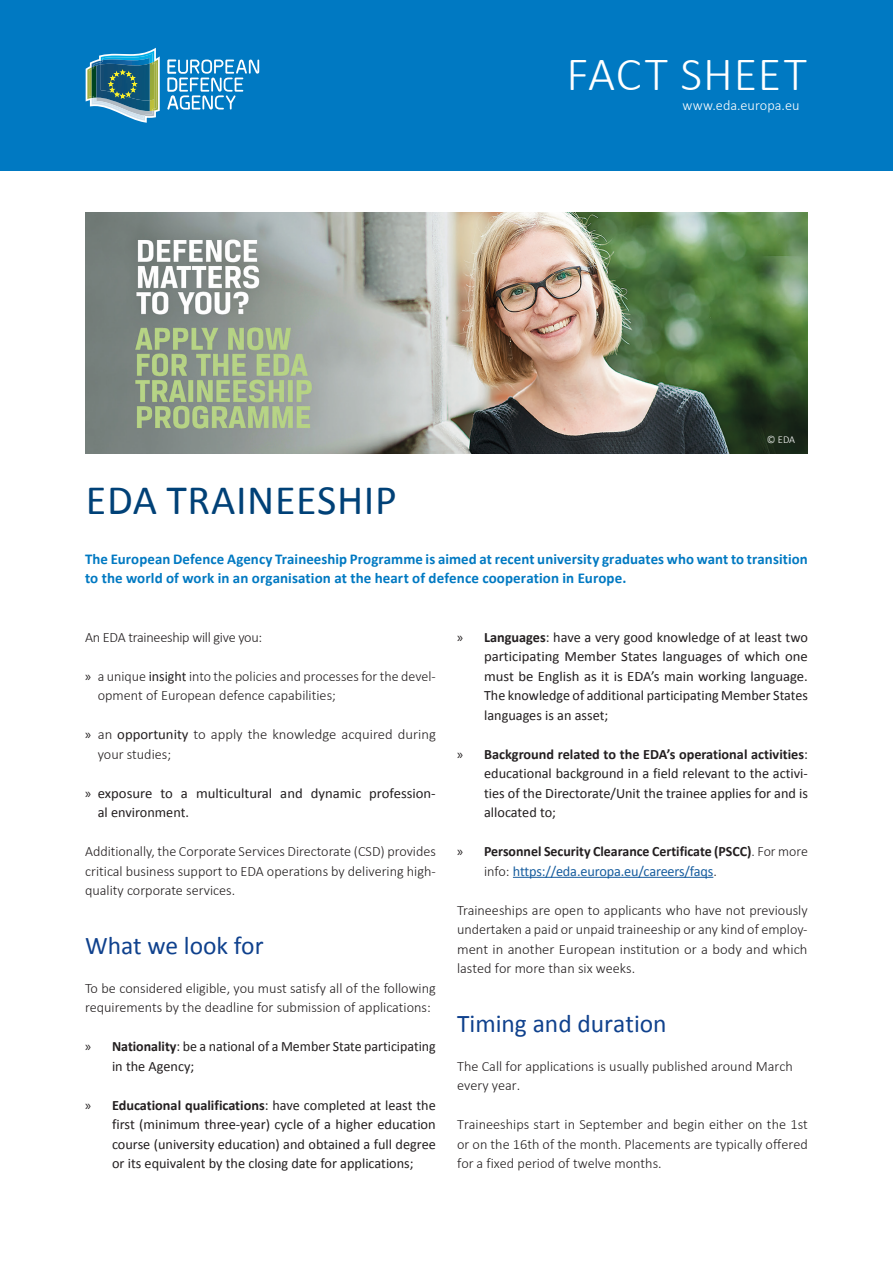
<style>
.page{position:relative;width:893px;height:1263px;background:#fff}
.page>*{position:absolute;margin:0;border:0;box-sizing:border-box;transform-origin:0 0}
.Factsheet{font:300 48px "Calibri";letter-spacing:.02em;color:#fff}
.t1{font:42px "Calibri";letter-spacing:.015em;color:#004177}
.Body{font:25.5px "Calibri";color:#0f418d}
.Intertitre_Bleu{font:25.5px "Calibri";color:#0f418d}
.t2{font:700 15px/19.5px "Calibri";letter-spacing:.005em;color:#0079c2}
.Body-2{font:300 14.25px/19.5px "Calibri";color:#231f20}
.t3{font:14.25px/19.5px "Calibri";color:#231f20;text-align:justify}
.t4{font:700 14.25px/19.5px "Calibri";color:#231f20}
.Body-3{font:300 14.25px "Calibri";letter-spacing:-.02em;color:#231f20}
.URL{font:300 14.25px "Calibri";letter-spacing:.005em;color:#fff}
.Footnote{font:300 10.5px "Calibri";color:#fff}
.s1{font-family:"Myriad Pro";font-weight:400}
.s2{font-weight:400}
.s3{font-family:"Myriad Pro"}
.s4{font-weight:700}
.s5{font-weight:300}
.s6{font-weight:400;color:#175d9e}
</style>
<div class="page">
<div style="left:0;top:0;width:893px;height:170px;background:#0079c2"></div>
<svg style="left:86px;top:48px;width:74px;height:75px"></svg>
<svg style="left:167px;top:59px;width:92px;height:51px"></svg>
<img style="left:85px;top:213px;width:723px;height:241px">
<hr style="left:513px;top:877px;width:200px;height:1px;background:#175d9e">
<p class="Factsheet" style="left:566px;top:44px;width:242px">FACT SHEET</p>
<p class="URL" style="left:682px;top:96px;width:119px">www.eda.europa.eu</p>
<p class="Footnote" style="left:767px;top:433px;width:30px">© EDA</p>
<h1 class="t1" style="left:86px;top:471px;width:312px">EDA TRAINEESHIP</h1>
<h1 class="t2" style="left:85px;top:548px;width:724px">The European Defence Agency Traineeship Programme is aimed at recent university graduates who want to transition to the world of work in an organisation at the heart of defence cooperation in Europe.</h1>
<p class="Body-3" style="left:85px;top:628px;width:179px">An EDA traineeship will give you:</p>
<p class="Body-2" style="left:98px;top:666px;width:340px;text-indent:-13px"><span class="s1">»</span> a unique <span class="s2">insight</span> into the policies and processes for the devel&shy;opment of European defence capabilities;</p>
<p class="Body-2" style="left:98px;top:724px;width:340px;text-indent:-13px"><span class="s1">»</span> an <span class="s2">opportunity</span> to apply the knowledge acquired during your studies;</p>
<p class="t3" style="left:98px;top:783px;width:339px;text-indent:-13px"><span class="s3">»</span> exposure to a multicultural and dynamic profession&shy;al environment.</p>
<p class="Body-2" style="left:85px;top:841px;width:352px;text-align:justify">Additionally, the Corporate Services Directorate (CSD) provides critical business support to EDA operations by delivering high&shy;quality corporate services.</p>
<p class="Intertitre_Bleu" style="left:85px;top:927px;width:180px">What we look for</p>
<p class="Body-2" style="left:85px;top:978px;width:352px">To be considered eligible, you must satisfy all of the following requirements by the deadline for submission of applications:</p>
<p class="t3" style="left:112px;top:1036px;width:325px;text-indent:-27px"><span class="s3">»</span> <span class="s4">Nationality</span>: be a national of a Member State participating in the Agency;</p>
<p class="t3" style="left:112px;top:1095px;width:325px;text-indent:-27px"><span class="s3">»</span> <span class="s4">Educational qualifications</span>: have completed at least the first (minimum three-year) cycle of a higher education course (university education) and obtained a full degree or its equivalent by the closing date for applications;</p>
<p class="t3" style="left:484px;top:627px;width:325px;text-indent:-27px"><span class="s3">»</span> <span class="s4">Languages</span>: have a very good knowledge of at least two participating Member States languages of which one must be English as it is EDA’s main working language.<br>The knowledge of additional participating Member States languages is an asset;</p>
<p class="t3" style="left:484px;top:744px;width:325px;text-indent:-27px"><span class="s3">»</span> <span class="s4">Background related to the EDA’s operational activities</span>: educational background in a field relevant to the activi&shy;ties of the Directorate/Unit the trainee applies for and is allocated to;</p>
<p class="t4" style="left:484px;top:841px;width:325px;text-indent:-27px"><span class="s1">»</span> Personnel Security Clearance Certificate (PSCC)<span class="s5">. For more info:</span> <span class="s6">https://eda.europa.eu/careers/faqs</span><span class="s5">.</span></p>
<p class="Body-2" style="left:457px;top:900px;width:352px;text-align:justify">Traineeships are open to applicants who have not previously undertaken a paid or unpaid traineeship or any kind of employ&shy;ment in another European institution or a body and which lasted for more than six weeks.</p>
<p class="Body" style="left:457px;top:1005px;width:211px">Timing and duration</p>
<p class="Body-2" style="left:457px;top:1056px;width:337px">The Call for applications is usually published around March every year.</p>
<p class="Body-2" style="left:457px;top:1114px;width:352px;text-align:justify">Traineeships start in September and begin either on the 1st or on the 16th of the month. Placements are typically offered for a fixed period of twelve months.</p>
</div>
